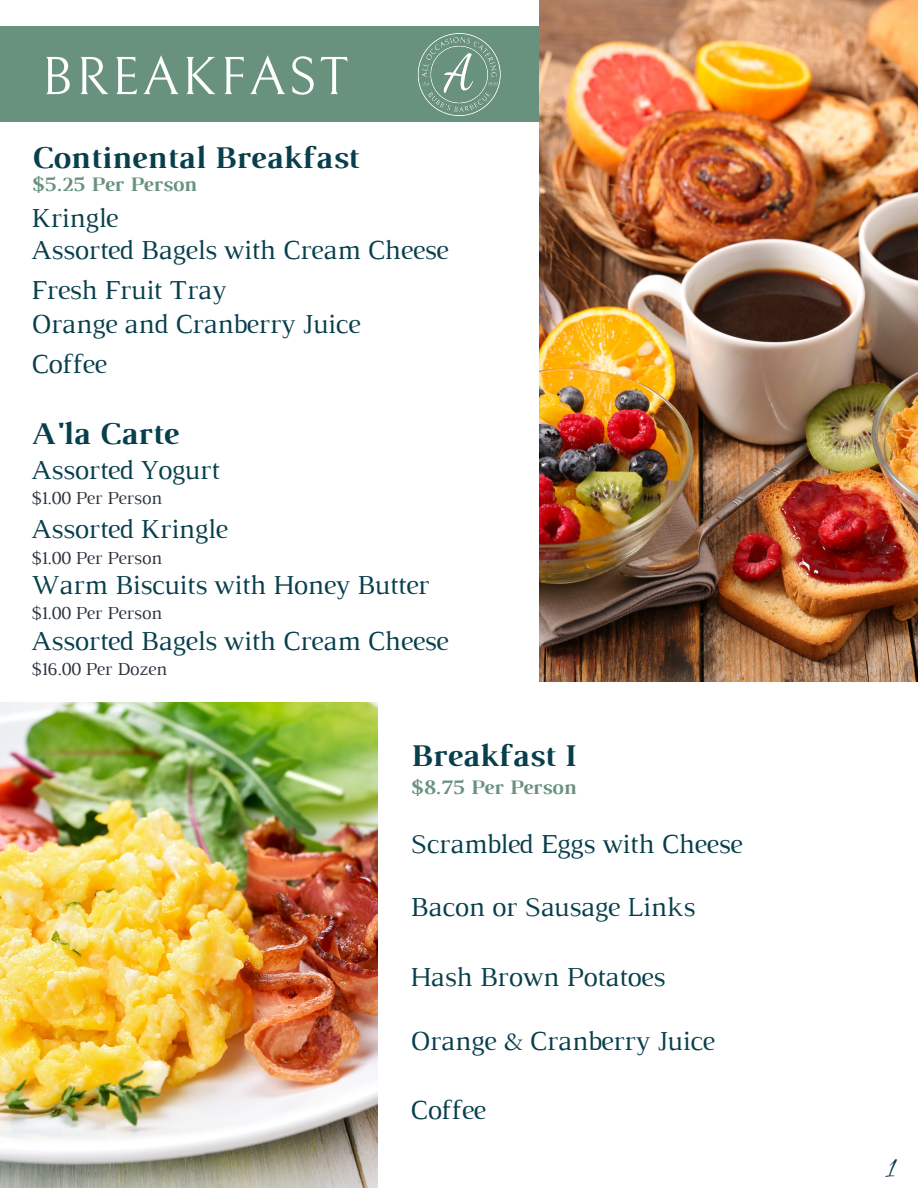
<style>
.page{position:relative;width:918px;height:1188px;background:#fff}
.page>*{position:absolute;margin:0;border:0;box-sizing:border-box;transform-origin:0 0}
.t1{font:54px "Bellefair";letter-spacing:.04em;color:#fff}
.t2{font:700 32.25px "Luthier";color:#083f4c}
.t3{font:31.5px "Allura";color:#083f4c}
.t4{font:28.05px "Luthier";letter-spacing:-.02em;color:#083f4c}
.t5{font:700 21px "Luthier";color:#69927e}
.t6{font:18.75px "Luthier";letter-spacing:-.02em;color:#2b343d}
</style>
<div class="page">
<div style="left:0;top:27px;width:560px;height:95px;background:#69927e"></div>
<img style="left:539px;top:0;width:379px;height:682px">
<img style="left:0;top:703px;width:378px;height:485px">
<img style="left:417px;top:33px;width:84px;height:82px">
<p class="t1" style="left:41px;top:47px;width:309px">BREAKFAST</p>
<p class="t2" style="left:31px;top:146px;width:328px">Continental Breakfast</p>
<p class="t5" style="left:31px;top:176px;width:167px">$5.25 Per Person</p>
<p class="t4" style="left:31px;top:207px;width:89px">Kringle</p>
<p class="t4" style="left:31px;top:240px;width:419px">Assorted Bagels with Cream Cheese</p>
<p class="t4" style="left:31px;top:279px;width:197px">Fresh Fruit Tray</p>
<p class="t4" style="left:31px;top:313px;width:331px">Orange and Cranberry Juice</p>
<p class="t4" style="left:31px;top:354px;width:77px">Coffee</p>
<p class="t2" style="left:31px;top:422px;width:148px">A'la Carte</p>
<p class="t4" style="left:31px;top:459px;width:190px">Assorted Yogurt</p>
<p class="t4" style="left:31px;top:518px;width:198px">Assorted Kringle</p>
<p class="t4" style="left:31px;top:574px;width:400px">Warm Biscuits with Honey Butter</p>
<p class="t4" style="left:31px;top:630px;width:419px">Assorted Bagels with Cream Cheese</p>
<p class="t6" style="left:31px;top:491px;width:133px">$1.00 Per Person</p>
<p class="t6" style="left:31px;top:551px;width:133px">$1.00 Per Person</p>
<p class="t6" style="left:31px;top:607px;width:133px">$1.00 Per Person</p>
<p class="t6" style="left:31px;top:662px;width:138px">$16.00 Per Dozen</p>
<p class="t2" style="left:410px;top:744px;width:166px">Breakfast I</p>
<p class="t5" style="left:410px;top:780px;width:167px">$8.75 Per Person</p>
<p class="t4" style="left:410px;top:834px;width:334px">Scrambled Eggs with Cheese</p>
<p class="t4" style="left:410px;top:897px;width:287px">Bacon or Sausage Links</p>
<p class="t4" style="left:410px;top:967px;width:257px">Hash Brown Potatoes</p>
<p class="t4" style="left:410px;top:1031px;width:306px">Orange &amp; Cranberry Juice</p>
<p class="t4" style="left:410px;top:1100px;width:77px">Coffee</p>
<p class="t3" style="left:885px;top:1150px;width:11px">1</p>
</div>
